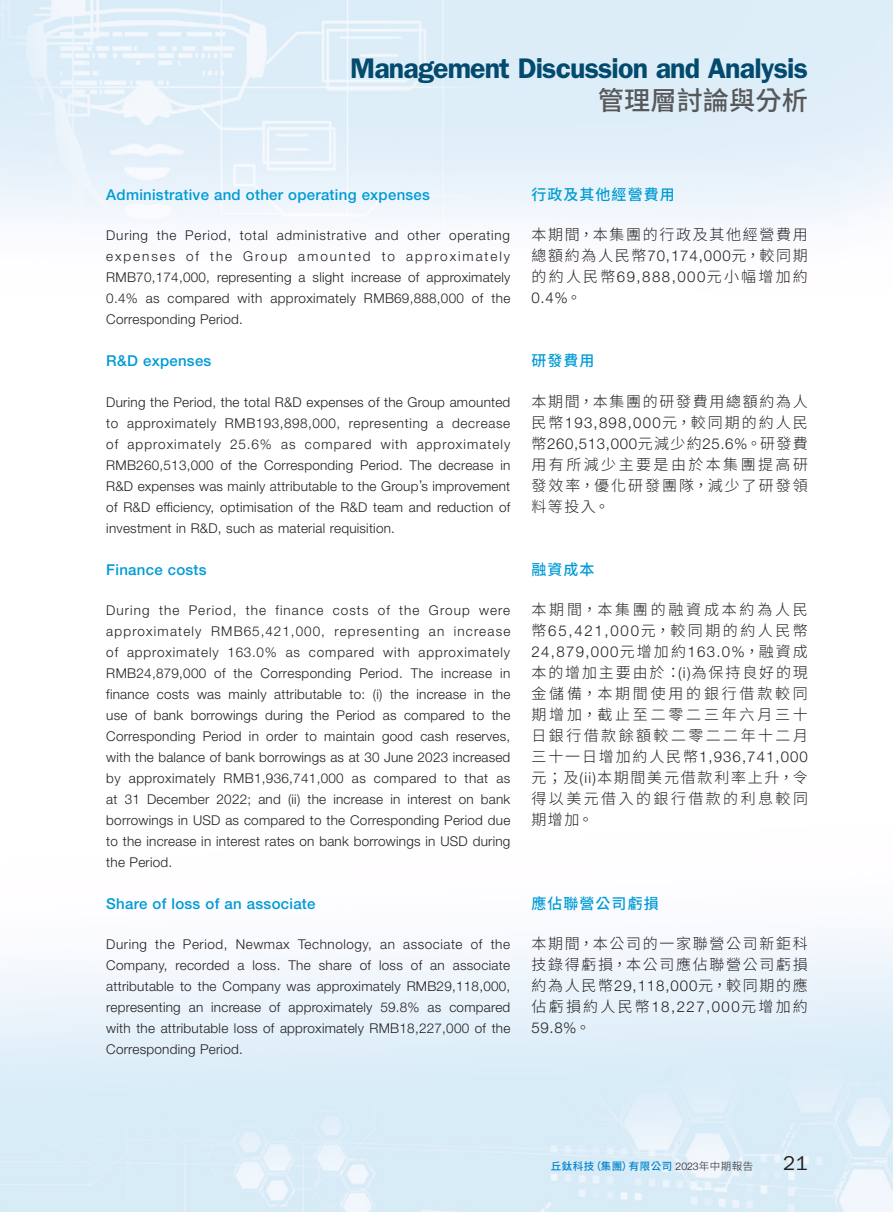
<style>
.page{position:relative;width:893px;height:1212px;background:#fff}
.page>*{position:absolute;margin:0;border:0;box-sizing:border-box;transform-origin:0 0}
.t1{font:600 28.5px "ITC Franklin Gothic Std";letter-spacing:-.03em;color:#024a6e}
.t2{font:500 26.25px "Source Han Sans TC";color:#57585a}
.t3{font:20.25px "ITC Franklin Gothic Std";color:#231f20}
.C_Body_Text{font:300 15px/21px "Source Han Sans TC";letter-spacing:.135em;color:#231f20;text-align:justify}
.Heading_2{font:500 15px "Helvetica Neue LT Std";letter-spacing:.02em;color:#009bd5}
.C_Heading_2{font:500 15px "Source Han Sans TC";letter-spacing:.07em;color:#009bd5}
.Body_Text{font:300 13.5px/21px "Helvetica Neue LT Std";letter-spacing:.02em;color:#231f20;text-align:justify}
.t4{font:500 10.5px "Source Han Sans TC";letter-spacing:.05em;color:#0083ca}
.s1{font-family:"Helvetica Neue LT Std"}
.s2{font-family:"Helvetica Neue LT Std";font-weight:300;color:#231f20}
.s3{font-weight:300;color:#231f20}
</style>
<div class="page">
<img style="left:0;top:0;width:893px;height:1212px">
<h1 class="t1" style="left:350px;top:52px;width:459px">Management Discussion and Analysis</h1>
<h2 class="t2" style="left:598px;top:86px;width:211px">管理層討論與分析</h2>
<p class="Heading_2" style="left:106px;top:186px;width:325px">Administrative and other operating expenses</p>
<p class="Body_Text" style="left:106px;top:225px;width:406px">During the Period, total administrative and other operating expenses of the Group amounted to approximately RMB70,174,000, representing a slight increase of approximately 0.4% as compared with approximately RMB69,888,000 of the Corresponding Period.</p>
<p class="Heading_2" style="left:106px;top:352px;width:107px">R&amp;D expenses</p>
<p class="Body_Text" style="left:106px;top:391px;width:406px">During the Period, the total R&amp;D expenses of the Group amounted to approximately RMB193,898,000, representing a decrease of approximately 25.6% as compared with approximately RMB260,513,000 of the Corresponding Period. The decrease in R&amp;D expenses was mainly attributable to the Group’s improvement of R&amp;D efficiency, optimisation of the R&amp;D team and reduction of investment in R&amp;D, such as material requisition.</p>
<p class="Heading_2" style="left:106px;top:560px;width:102px">Finance costs</p>
<p class="Body_Text" style="left:106px;top:599px;width:406px">During the Period, the finance costs of the Group were approximately RMB65,421,000, representing an increase of approximately 163.0% as compared with approximately RMB24,879,000 of the Corresponding Period. The increase in finance costs was mainly attributable to: (i) the increase in the use of bank borrowings during the Period as compared to the Corresponding Period in order to maintain good cash reserves, with the balance of bank borrowings as at 30 June 2023 increased by approximately RMB1,936,741,000 as compared to that as at 31 December 2022; and (ii) the increase in interest on bank borrowings in USD as compared to the Corresponding Period due to the increase in interest rates on bank borrowings in USD during the Period.</p>
<p class="Heading_2" style="left:106px;top:894px;width:211px">Share of loss of an associate</p>
<p class="Body_Text" style="left:106px;top:933px;width:406px">During the Period, Newmax Technology, an associate of the Company, recorded a loss. The share of loss of an associate attributable to the Company was approximately RMB29,118,000, representing an increase of approximately 59.8% as compared with the attributable loss of approximately RMB18,227,000 of the Corresponding Period.</p>
<p class="C_Heading_2" style="left:531px;top:186px;width:145px">行政及其他經營費用</p>
<p class="C_Body_Text" style="left:531px;top:225px;width:278px">本期間，本集團的行政及其他經營費用總額約為人民幣<span class="s1">70,174,000</span>元，較同期的約人民幣<span class="s1">69,888,000</span>元小幅增加約<span class="s1">0.4%</span>。</p>
<p class="C_Heading_2" style="left:531px;top:352px;width:65px">研發費用</p>
<p class="C_Body_Text" style="left:531px;top:391px;width:278px">本期間，本集團的研發費用總額約為人民幣<span class="s1">193,898,000</span>元，較同期的約人民幣<span class="s1">260,513,000</span>元減少約<span class="s1">25.6%</span>。研發費用有所減少主要是由於本集團提高研發效率，優化研發團隊，減少了研發領料等投入。</p>
<p class="C_Heading_2" style="left:531px;top:561px;width:65px">融資成本</p>
<p class="C_Body_Text" style="left:531px;top:599px;width:278px">本期間，本集團的融資成本約為人民幣<span class="s1">65,421,000</span>元，較同期的約人民幣<span class="s1">24,879,000</span>元增加約<span class="s1">163.0%</span>，融資成本的增加主要由於：<span class="s1">(i)</span>為保持良好的現金儲備，本期間使用的銀行借款較同期增加，截止至二零二三年六月三十日銀行借款餘額較二零二二年十二月三十一日增加約人民幣<span class="s1">1,936,741,000</span>元；及<span class="s1">(ii)</span>本期間美元借款利率上升，令得以美元借入的銀行借款的利息較同期增加。</p>
<p class="C_Heading_2" style="left:531px;top:895px;width:129px">應佔聯營公司虧損</p>
<p class="C_Body_Text" style="left:531px;top:933px;width:278px">本期間，本公司的一家聯營公司新鉅科技錄得虧損，本公司應佔聯營公司虧損約為人民幣<span class="s1">29,118,000</span>元，較同期的應佔虧損約人民幣<span class="s1">18,227,000</span>元增加約<span class="s1">59.8%</span>。</p>
<p class="t4" style="left:551px;top:1160px;width:204px">丘鈦科技（集團）有限公司 <span class="s2">2023</span><span class="s3">年中期報告</span></p>
<h3 class="t3" style="left:783px;top:1151px;width:26px">21</h3>
</div>
